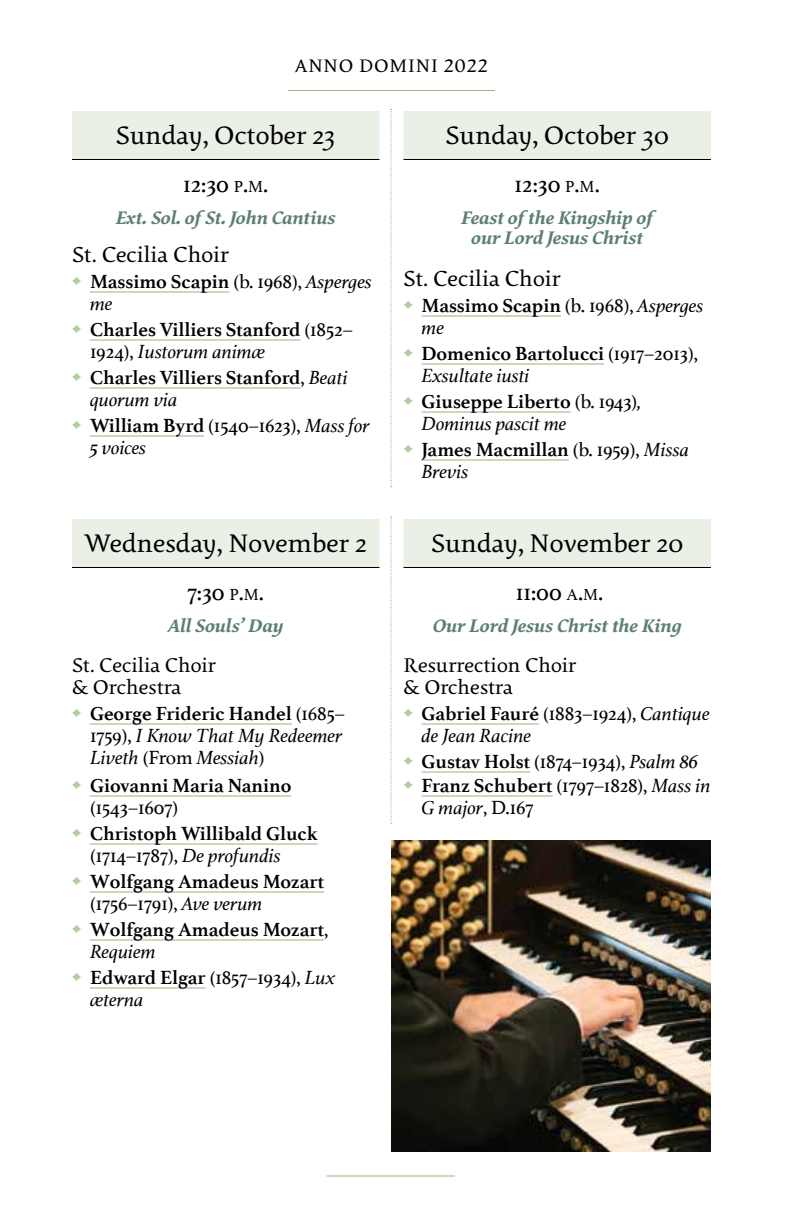
<style>
.page{position:relative;width:792px;height:1224px;background:#fff}
.page>*{position:absolute;margin:0;border:0;box-sizing:border-box;transform-origin:0 0}
.t1{font:28px "Pollen";color:#000}
.t2{font:24px "Athelas";color:#000}
.t3{font:24px "Pollen";color:#000}
.t4{font:22px/22px "Pollen";color:#000}
.t5{font:700 20px/22px "Athelas";color:#000}
.t6{font:italic 20px/22px "Athelas";color:#000}
.t7{font:italic 700 20px/20px "Pollen";color:#5c7d77;text-align:center}
.t8{font:20px/22px "Athelas";color:#000}
.t9{font:20px "Pollen";letter-spacing:.04em;color:#000}
.s1{font-size:16.8px}
.s2{font-style:inherit}
.s3{font-weight:400;font-size:14px;color:#93b984}
.s4{font-weight:400}
.s5{font-weight:400;font-style:italic}
.s6{font-style:normal;font-size:14px;color:#93b984}
.s7{font-weight:700;font-style:normal}
.s8{font-style:normal}
.s9{font-size:14px;color:#93b984}
.s10{font-weight:700}
.s11{font-style:italic}
</style>
<div class="page">
<hr style="left:327px;top:1176px;width:128px;height:1px;background:#93b984">
<hr style="left:288px;top:90px;width:207px;height:1px;background:#93b984">
<div style="left:72px;top:111px;width:308px;height:48px;background:#ebf0e6"></div>
<hr style="left:72px;top:159px;width:308px;height:1px;background:#000">
<hr style="left:90px;top:292px;width:139px;height:1px;background:#93b984">
<hr style="left:90px;top:340px;width:211px;height:1px;background:#93b984">
<hr style="left:90px;top:388px;width:211px;height:1px;background:#93b984">
<hr style="left:90px;top:436px;width:114px;height:1px;background:#93b984">
<div style="left:404px;top:111px;width:307px;height:48px;background:#ebf0e6"></div>
<hr style="left:404px;top:159px;width:307px;height:1px;background:#000">
<hr style="left:422px;top:316px;width:139px;height:1px;background:#93b984">
<hr style="left:422px;top:364px;width:182px;height:1px;background:#93b984">
<hr style="left:422px;top:412px;width:149px;height:1px;background:#93b984">
<hr style="left:422px;top:460px;width:147px;height:1px;background:#93b984">
<div style="left:72px;top:519px;width:308px;height:48px;background:#ebf0e6"></div>
<hr style="left:72px;top:567px;width:308px;height:1px;background:#000">
<hr style="left:90px;top:724px;width:202px;height:1px;background:#93b984">
<hr style="left:90px;top:796px;width:201px;height:1px;background:#93b984">
<hr style="left:90px;top:844px;width:228px;height:1px;background:#93b984">
<hr style="left:90px;top:892px;width:234px;height:1px;background:#93b984">
<hr style="left:90px;top:940px;width:234px;height:1px;background:#93b984">
<hr style="left:90px;top:988px;width:116px;height:1px;background:#93b984">
<div style="left:404px;top:519px;width:307px;height:48px;background:#ebf0e6"></div>
<hr style="left:404px;top:567px;width:307px;height:1px;background:#000">
<hr style="left:422px;top:724px;width:117px;height:1px;background:#93b984">
<hr style="left:422px;top:772px;width:108px;height:1px;background:#93b984">
<hr style="left:422px;top:796px;width:131px;height:1px;background:#93b984">
<svg style="left:390px;top:109px;width:2px;height:378px"></svg>
<svg style="left:390px;top:516px;width:2px;height:308px"></svg>
<img style="left:392px;top:840px;width:319px;height:312px">
<p class="t9" style="left:295px;top:54px;width:194px">ANNO DOMINI 2022</p>
<h1 class="t1" style="left:116px;top:119px;width:222px">Sunday, October 23</h1>
<p class="t2" style="left:183px;top:165px;width:87px">12:30 <span class="s1">P</span><span class="s2">.</span><span class="s1">M</span><span class="s2">.</span></p>
<p class="t7" style="left:116px;top:207px;width:221px">Ext. Sol. of St. John Cantius</p>
<p class="t3" style="left:72px;top:240px;width:159px">St. Cecilia Choir</p>
<p class="t5" style="left:90px;top:270px;width:283px;text-indent:-18px"><span class="s3">̋</span> Massimo Scapin <span class="s4">(b. 1968),</span> <span class="s5">Asperges me</span></p>
<p class="t5" style="left:90px;top:318px;width:264px;text-indent:-18px"><span class="s3">̋</span> Charles Villiers Stanford <span class="s4">(1852–<br>1924),</span> <span class="s5">Iustorum animæ</span></p>
<p class="t5" style="left:90px;top:366px;width:259px;text-indent:-18px"><span class="s3">̋</span> Charles Villiers Stanford<span class="s4">,</span> <span class="s5">Beati quorum via</span></p>
<p class="t6" style="left:90px;top:414px;width:281px;text-indent:-18px"><span class="s6">̋</span> <span class="s7">William Byrd</span> <span class="s8">(1540–1623),</span> Mass for<br>5 voices</p>
<h1 class="t1" style="left:84px;top:527px;width:284px">Wednesday, November 2</h1>
<p class="t2" style="left:187px;top:573px;width:78px">7:30 <span class="s1">P</span><span class="s2">.</span><span class="s1">M</span><span class="s2">.</span></p>
<p class="t7" style="left:168px;top:615px;width:117px">All Souls’ Day</p>
<p class="t4" style="left:72px;top:655px;width:146px">St. Cecilia Choir &amp; Orchestra</p>
<p class="t6" style="left:90px;top:702px;width:256px;text-indent:-18px"><span class="s6">̋</span> <span class="s7">George Frideric Handel</span> <span class="s8">(1685–<br>1759),</span> I Know That My Redeemer<br>Liveth <span class="s8">(From</span> Messiah<span class="s8">)</span></p>
<p class="t5" style="left:90px;top:774px;width:203px;text-indent:-18px"><span class="s3">̋</span> Giovanni Maria Nanino <span class="s4">(1543–1607)</span></p>
<p class="t5" style="left:90px;top:822px;width:229px;text-indent:-18px"><span class="s3">̋</span> Christoph Willibald Gluck <span class="s4">(1714–1787),</span> <span class="s5">De profundis</span></p>
<p class="t5" style="left:90px;top:870px;width:236px;text-indent:-18px"><span class="s3">̋</span> Wolfgang Amadeus Mozart <span class="s4">(1756–1791),</span> <span class="s5">Ave verum</span></p>
<p class="t5" style="left:90px;top:918px;width:240px;text-indent:-18px"><span class="s3">̋</span> Wolfgang Amadeus Mozart<span class="s4">,<br></span><span class="s5">Requiem</span></p>
<p class="t8" style="left:90px;top:966px;width:247px;text-indent:-18px"><span class="s9">̋</span> <span class="s10">Edward Elgar</span> (1857–1934), <span class="s11">Lux æterna</span></p>
<h1 class="t1" style="left:446px;top:119px;width:225px">Sunday, October 30</h1>
<p class="t2" style="left:515px;top:165px;width:87px">12:30 <span class="s1">P</span><span class="s2">.</span><span class="s1">M</span><span class="s2">.</span></p>
<p class="t7" style="left:461px;top:207px;width:193px">Feast of the Kingship of our Lord Jesus Christ</p>
<p class="t3" style="left:404px;top:264px;width:159px">St. Cecilia Choir</p>
<p class="t5" style="left:422px;top:294px;width:283px;text-indent:-18px"><span class="s3">̋</span> Massimo Scapin <span class="s4">(b. 1968),</span> <span class="s5">Asperges me</span></p>
<p class="t5" style="left:422px;top:342px;width:278px;text-indent:-18px"><span class="s3">̋</span> Domenico Bartolucci <span class="s4">(1917–2013),<br></span><span class="s5">Exsultate iusti</span></p>
<p class="t6" style="left:422px;top:390px;width:221px;text-indent:-18px"><span class="s6">̋</span> <span class="s7">Giuseppe Liberto</span> <span class="s8">(b. 1943)</span>,<br>Dominus pascit me</p>
<p class="t5" style="left:422px;top:438px;width:269px;text-indent:-18px"><span class="s3">̋</span> James Macmillan <span class="s4">(b. 1959),</span> <span class="s5">Missa<br>Brevis</span></p>
<h1 class="t1" style="left:431px;top:527px;width:254px">Sunday, November 20</h1>
<p class="t2" style="left:516px;top:573px;width:89px">11:00 <span class="s1">A</span><span class="s2">.</span><span class="s1">M</span><span class="s2">.</span></p>
<p class="t7" style="left:433px;top:615px;width:251px">Our Lord Jesus Christ the King</p>
<p class="t4" style="left:404px;top:655px;width:175px">Resurrection Choir &amp; Orchestra</p>
<p class="t6" style="left:422px;top:702px;width:290px;text-indent:-18px"><span class="s6">̋</span> <span class="s7">Gabriel Fauré</span> <span class="s8">(1883–1924),</span> Cantique de Jean Racine</p>
<p class="t5" style="left:403px;top:749px;width:309px;line-height:24px"><span class="s3">̋</span> Gustav Holst <span class="s4">(1874–1934),</span> <span class="s5">Psalm 86 </span><span class="s3">̋</span> Franz Schubert <span class="s4">(1797–1828),</span> <span class="s5">Mass in</span></p>
<p class="t6" style="left:422px;top:796px;width:113px">G major<span class="s8">, D.167</span></p>
</div>
